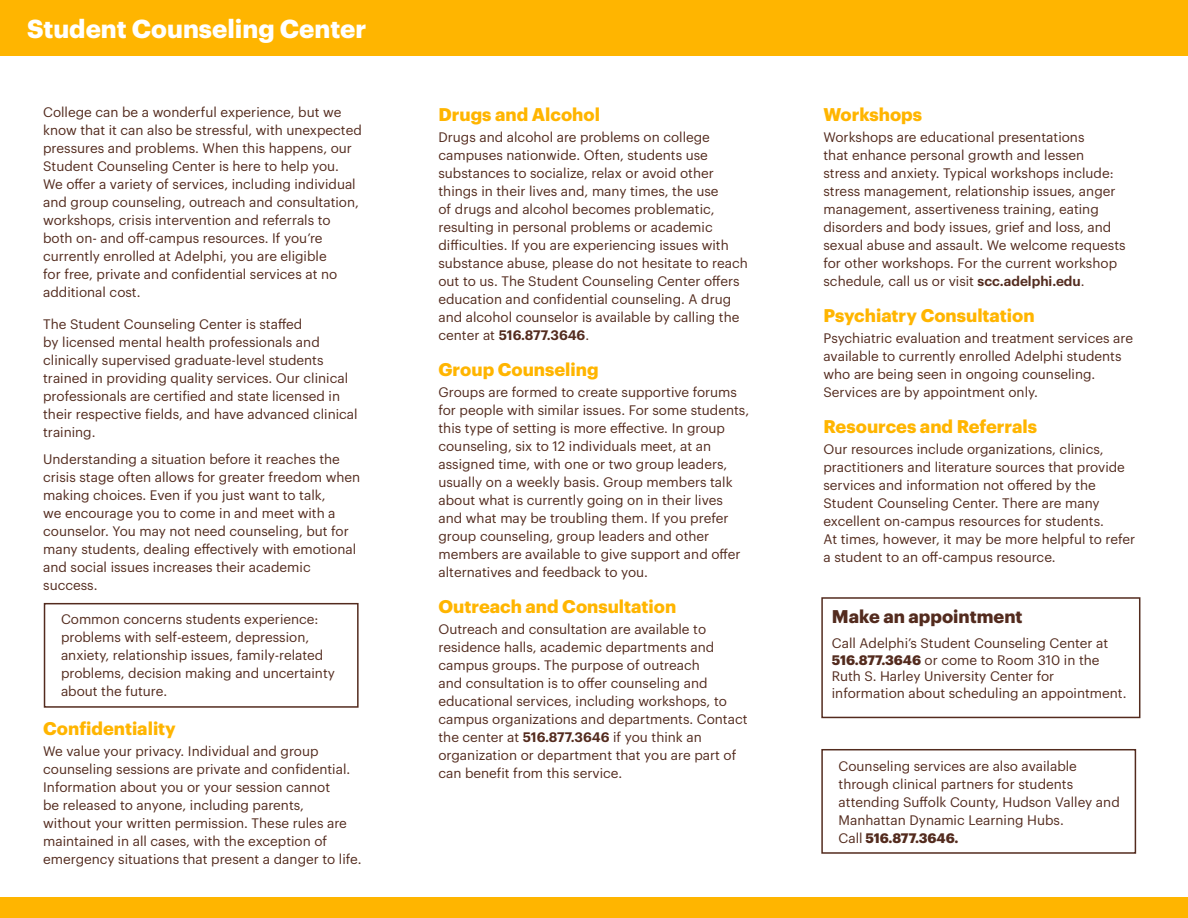
<style>
.page{position:relative;width:1188px;height:918px;background:#fff}
.page>*{position:absolute;margin:0;border:0;box-sizing:border-box;transform-origin:0 0}
.title_bar{font:700 25.5px "Graphik";color:#fff}
.subhead_text{font:700 18px "Graphik";color:#ffb500}
.body_text_copy{font:700 18px "Graphik";color:#532b1e}
.body_text{font:700 18px "Graphik";color:#ffb500}
.body_text-2{font:13.5px/18px "Graphik";color:#532b1e}
.body_text_copy-2{font:13.5px/16.5px "Graphik";color:#532b1e}
.s1{font-weight:600}
.s2{font-weight:700}
</style>
<div class="page">
<div style="left:821px;top:597px;width:319px;height:121px;border:2px solid #532b1e"></div>
<div style="left:44px;top:603px;width:315px;height:105px;border:2px solid #532b1e"></div>
<div style="left:0;top:897px;width:1188px;height:21px;background:#ffb500"></div>
<div style="left:0;top:0;width:1188px;height:56px;background:#ffb500"></div>
<div style="left:821px;top:749px;width:315px;height:105px;border:2px solid #532b1e"></div>
<p class="title_bar" style="left:27px;top:9px;width:341px">Student Counseling Center</p>
<p class="body_text-2" style="left:43px;top:102px;width:320px">College can be a wonderful experience, but we know that it can also be stressful, with unexpected pressures and problems. When this happens, our Student Counseling Center is here to help you.<br>We offer a variety of services, including individual and group counseling, outreach and consultation, workshops, crisis intervention and referrals to both on- and off-campus resources. If you’re currently enrolled at Adelphi, you are eligible<br>for free, private and confidential services at no additional cost.</p>
<p class="body_text-2" style="left:43px;top:314px;width:316px">The Student Counseling Center is staffed<br>by licensed mental health professionals and clinically supervised graduate-level students trained in providing quality services. Our clinical professionals are certified and state licensed in their respective fields, and have advanced clinical training.</p>
<p class="body_text-2" style="left:43px;top:449px;width:319px">Understanding a situation before it reaches the crisis stage often allows for greater freedom when making choices. Even if you just want to talk,<br>we encourage you to come in and meet with a counselor. You may not need counseling, but for many students, dealing effectively with emotional and social issues increases their academic success.</p>
<p class="body_text-2" style="left:61px;top:609px;width:275px">Common concerns students experience: problems with self-esteem, depression, anxiety, relationship issues, family-related problems, decision making and uncertainty about the future.</p>
<p class="body_text" style="left:43px;top:715px;width:134px">Confidentiality</p>
<p class="body_text-2" style="left:43px;top:741px;width:320px">We value your privacy. Individual and group counseling sessions are private and confidential.<br>Information about you or your session cannot<br>be released to anyone, including parents,<br>without your written permission. These rules are maintained in all cases, with the exception of emergency situations that present a danger to life.</p>
<p class="subhead_text" style="left:438px;top:100px;width:163px">Drugs and Alcohol</p>
<p class="body_text-2" style="left:438px;top:127px;width:311px">Drugs and alcohol are problems on college campuses nationwide. Often, students use substances to socialize, relax or avoid other things in their lives and, many times, the use<br>of drugs and alcohol becomes problematic, resulting in personal problems or academic difficulties. If you are experiencing issues with substance abuse, please do not hesitate to reach out to us. The Student Counseling Center offers education and confidential counseling. A drug and alcohol counselor is available by calling the center at <span class="s1">516.877.3646</span>.</p>
<p class="subhead_text" style="left:438px;top:355px;width:162px">Group Counseling</p>
<p class="body_text-2" style="left:438px;top:382px;width:312px">Groups are formed to create supportive forums for people with similar issues. For some students, this type of setting is more effective. In group counseling, six to 12 individuals meet, at an assigned time, with one or two group leaders, usually on a weekly basis. Group members talk about what is currently going on in their lives and what may be troubling them. If you prefer group counseling, group leaders and other members are available to give support and offer alternatives and feedback to you.</p>
<p class="subhead_text" style="left:438px;top:592px;width:239px">Outreach and Consultation</p>
<p class="body_text-2" style="left:438px;top:619px;width:311px">Outreach and consultation are available to residence halls, academic departments and campus groups. The purpose of outreach<br>and consultation is to offer counseling and educational services, including workshops, to campus organizations and departments. Contact the center at <span class="s1">516.877.3646</span> if you think an organization or department that you are part of can benefit from this service.</p>
<p class="subhead_text" style="left:824px;top:101px;width:100px">Workshops</p>
<p class="body_text-2" style="left:824px;top:127px;width:304px">Workshops are educational presentations<br>that enhance personal growth and lessen<br>stress and anxiety. Typical workshops include: stress management, relationship issues, anger management, assertiveness training, eating disorders and body issues, grief and loss, and sexual abuse and assault. We welcome requests for other workshops. For the current workshop schedule, call us or visit <span class="s1">scc.adelphi.edu</span>.</p>
<p class="subhead_text" style="left:824px;top:302px;width:213px">Psychiatry Consultation</p>
<p class="body_text-2" style="left:824px;top:328px;width:311px">Psychiatric evaluation and treatment services are available to currently enrolled Adelphi students who are being seen in ongoing counseling.<br>Services are by appointment only.</p>
<p class="subhead_text" style="left:824px;top:413px;width:215px">Resources and Referrals</p>
<p class="body_text-2" style="left:824px;top:439px;width:313px">Our resources include organizations, clinics, practitioners and literature sources that provide services and information not offered by the Student Counseling Center. There are many excellent on-campus resources for students.<br>At times, however, it may be more helpful to refer a student to an off-campus resource.</p>
<p class="body_text_copy" style="left:832px;top:602px;width:192px">Make an appointment</p>
<p class="body_text_copy-2" style="left:832px;top:634px;width:296px">Call Adelphi’s Student Counseling Center at <span class="s2">516.877.3646</span> or come to Room 310 in the Ruth S. Harley University Center for information about scheduling an appointment.</p>
<p class="body_text-2" style="left:839px;top:755px;width:283px">Counseling services are also available through clinical partners for students attending Suffolk County, Hudson Valley and Manhattan Dynamic Learning Hubs.<br>Call <span class="s2">516.877.3646.</span></p>
</div>
